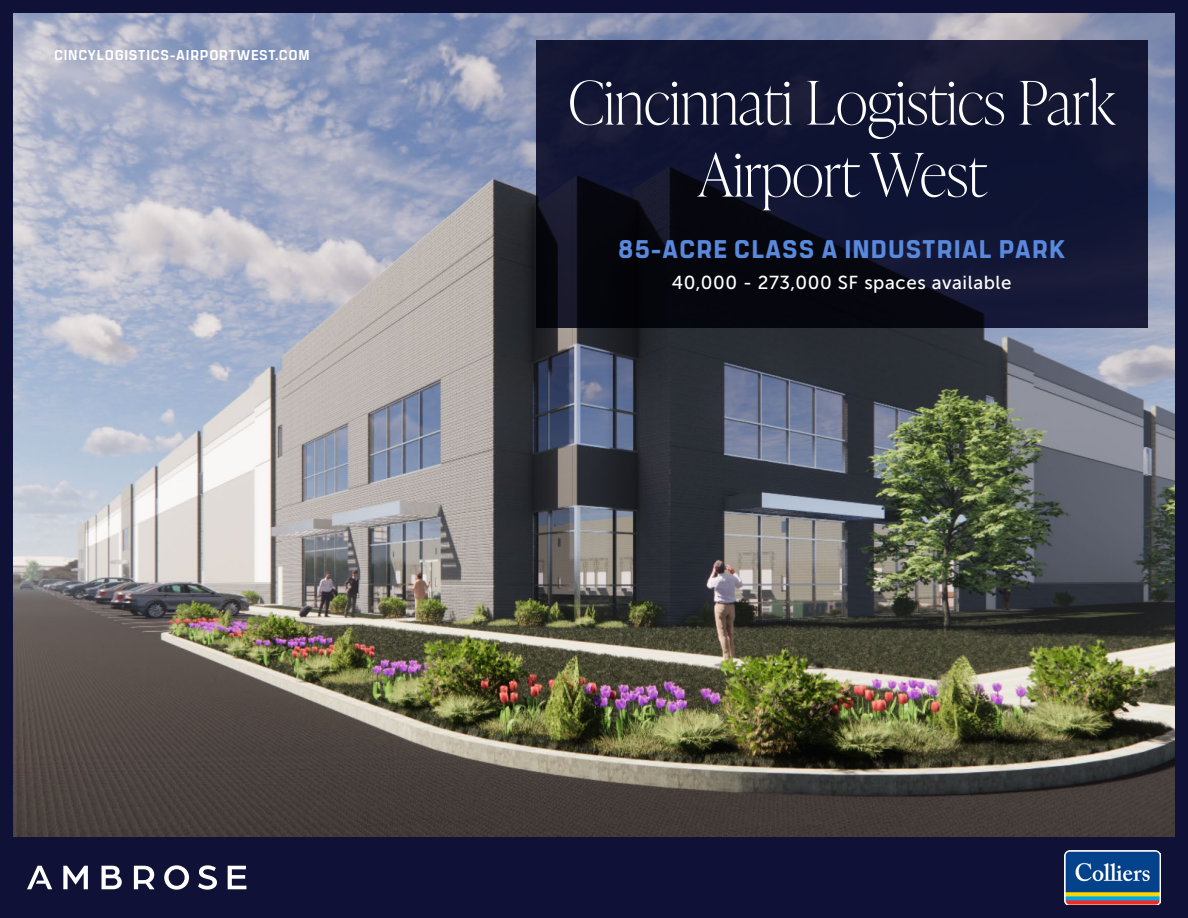
<style>
.page{position:relative;width:1188px;height:918px;background:#0f1136}
.page>*{position:absolute;margin:0;border:0;box-sizing:border-box;transform-origin:0 0}
.t1{font:100 60px/72px "Ivy Presto Display";color:#fff;text-align:center}
.t2{font:800 25.5px "Manifold CF";letter-spacing:.04em;color:#5989dd}
.t3{font:18.75px "Museo Sans 500";letter-spacing:.03em;color:#fff}
.t4{font:800 14.25px "Manifold CF";letter-spacing:.05em;color:#fff}
</style>
<div class="page">
<img style="left:14px;top:14px;width:1160px;height:823px">
<svg style="left:27px;top:866px;width:25px;height:23px"></svg>
<svg style="left:63px;top:866px;width:25px;height:23px"></svg>
<svg style="left:102px;top:866px;width:20px;height:23px"></svg>
<svg style="left:134px;top:866px;width:21px;height:23px"></svg>
<svg style="left:164px;top:865px;width:25px;height:25px"></svg>
<svg style="left:198px;top:865px;width:19px;height:25px"></svg>
<svg style="left:228px;top:866px;width:18px;height:23px"></svg>
<svg style="left:536px;top:40px;width:612px;height:288px"></svg>
<img style="left:1064px;top:850px;width:97px;height:54px">
<p class="t4" style="left:54px;top:44px;width:257px">CINCYLOGISTICS-AIRPORTWEST.COM</p>
<p class="t1" style="left:568px;top:64px;width:548px">Cincinnati Logistics Park<br>Airport West</p>
<p class="t2" style="left:618px;top:230px;width:449px">85-ACRE CLASS A INDUSTRIAL PARK</p>
<p class="t3" style="left:672px;top:272px;width:341px">40,000 - 273,000 SF spaces available</p>
</div>
